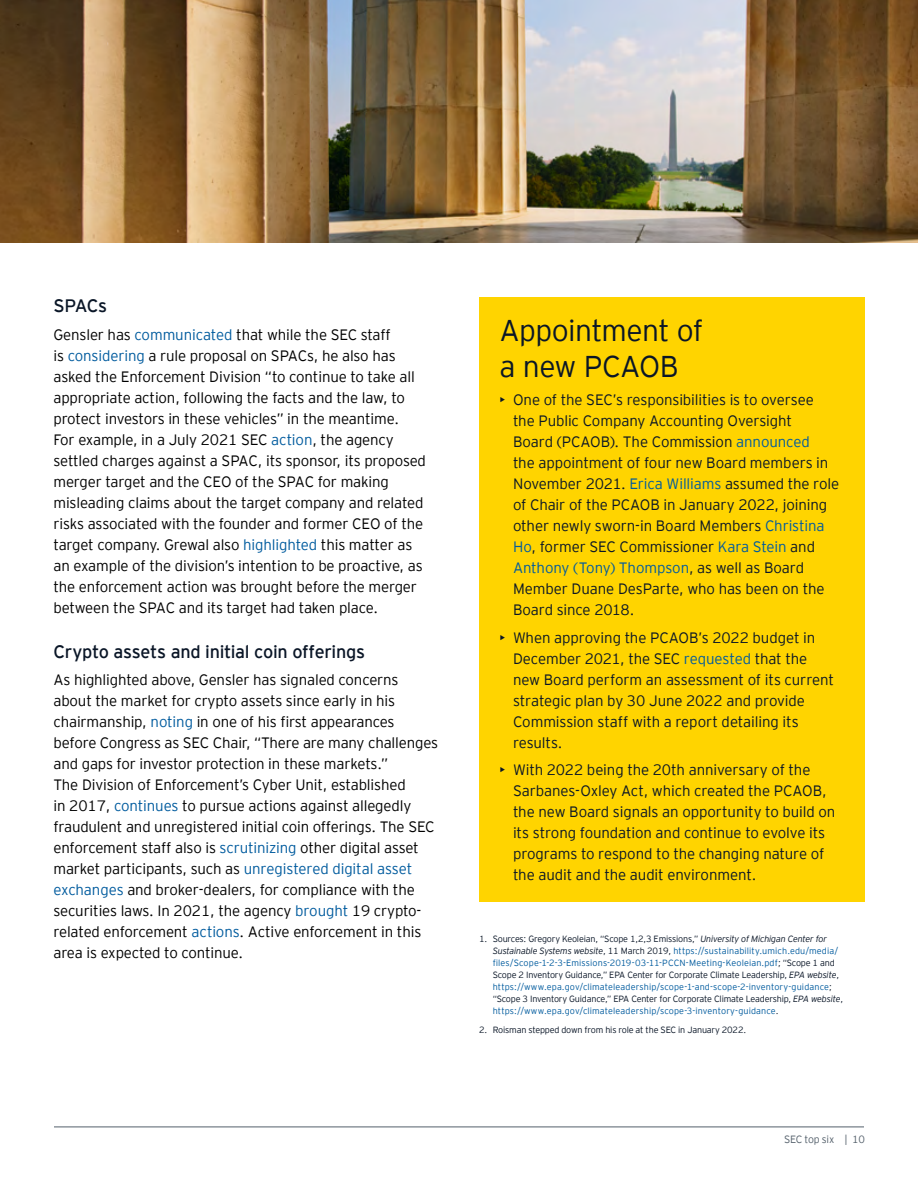
<style>
.page{position:relative;width:918px;height:1188px;background:#fff}
.page>*{position:absolute;margin:0;border:0;box-sizing:border-box;transform-origin:0 0}
.t1{font:300 30px/36px "EY Interstate";letter-spacing:-.02em;color:#0a1627}
.t2{font:18px "EY Interstate";letter-spacing:-.015em;color:#0a1627}
.t3{font:300 15px/21px "EY Interstate";letter-spacing:-.01em;color:#000}
.t4{font:300 15px/21px "EY Interstate";letter-spacing:-.005em;color:#0a1627}
.t5{font:300 10.5px "EY Interstate";letter-spacing:-.02em;color:#54606b}
.t6{font:300 9px/12px "EY Interstate";letter-spacing:-.005em;color:#005b9e}
.t7{font:300 9px "EY Interstate";letter-spacing:-.02em;color:#0a1627}
.s1{color:#005b9e}
.s2{color:#0a1627}
.s3{font-style:italic;color:#0a1627}
</style>
<div class="page">
<hr style="left:54px;top:1127px;width:810px;height:1px;background:#54606b">
<div style="left:479px;top:297px;width:386px;height:604px;background:#ffd400"></div>
<img style="left:0;top:0;width:918px;height:243px">
<p class="t2" style="left:53px;top:293px;width:55px">SPACs</p>
<p class="t3" style="left:53px;top:323px;width:374px">Gensler has <span class="s1">communicated</span> that while the SEC staff<br>is <span class="s1">considering</span> a rule proposal on SPACs, he also has asked the Enforcement Division “to continue to take all appropriate action, following the facts and the law, to protect investors in these vehicles” in the meantime.<br>For example, in a July 2021 SEC <span class="s1">action</span>, the agency settled charges against a SPAC, its sponsor, its proposed merger target and the CEO of the SPAC for making misleading claims about the target company and related risks associated with the founder and former CEO of the target company. Grewal also <span class="s1">highlighted</span> this matter as an example of the division’s intention to be proactive, as the enforcement action was brought before the merger between the SPAC and its target had taken place.</p>
<p class="t2" style="left:53px;top:638px;width:313px">Crypto assets and initial coin offerings</p>
<p class="t3" style="left:53px;top:669px;width:386px">As highlighted above, Gensler has signaled concerns about the market for crypto assets since early in his chairmanship, <span class="s1">noting</span> in one of his first appearances before Congress as SEC Chair, “There are many challenges and gaps for investor protection in these markets.”<br>The Division of Enforcement’s Cyber Unit, established<br>in 2017, <span class="s1">continues</span> to pursue actions against allegedly fraudulent and unregistered initial coin offerings. The SEC enforcement staff also is <span class="s1">scrutinizing</span> other digital asset market participants, such as <span class="s1">unregistered digital asset exchanges</span> and broker-dealers, for compliance with the securities laws. In 2021, the agency <span class="s1">brought</span> 19 crypto&shy;related enforcement <span class="s1">actions</span>. Active enforcement in this area is expected to continue.</p>
<h1 class="t1" style="left:500px;top:311px;width:205px">Appointment of a new PCAOB</h1>
<p class="t4" style="left:513px;top:388px;width:328px;text-indent:-14px">• One of the SEC’s responsibilities is to oversee the Public Company Accounting Oversight<br>Board (PCAOB). The Commission <span class="s1">announced<br></span>the appointment of four new Board members in November 2021. <span class="s1">Erica Williams</span> assumed the role of Chair of the PCAOB in January 2022, joining other newly sworn-in Board Members <span class="s1">Christina Ho</span>, former SEC Commissioner <span class="s1">Kara Stein</span> and <span class="s1">Anthony (Tony) Thompson</span>, as well as Board Member Duane DesParte, who has been on the Board since 2018.</p>
<p class="t4" style="left:513px;top:626px;width:323px;text-indent:-14px">• When approving the PCAOB’s 2022 budget in December 2021, the SEC <span class="s1">requested</span> that the new Board perform an assessment of its current strategic plan by 30 June 2022 and provide Commission staff with a report detailing its results.</p>
<p class="t4" style="left:513px;top:759px;width:324px;text-indent:-14px">• With 2022 being the 20th anniversary of the Sarbanes-Oxley Act, which created the PCAOB, the new Board signals an opportunity to build on its strong foundation and continue to evolve its programs to respond to the changing nature of the audit and the audit environment.</p>
<p class="t6" style="left:493px;top:933px;width:352px;text-indent:-13px"><span class="s2">1. Sources: Gregory Keoleian, “Scope 1,2,3 Emissions,”</span> <span class="s3">University of Michigan Center for Sustainable Systems website</span><span class="s2">, 11 March 2019,</span> https://sustainability.umich.edu/media/ files/Scope-1-2-3-Emissions-2019-03-11-PCCN-Meeting-Keoleian.pdf<span class="s2">; “Scope 1 and Scope 2 Inventory Guidance,” EPA Center for Corporate Climate Leadership,</span> <span class="s3">EPA website</span><span class="s2">, </span>https://www.epa.gov/climateleadership/scope-1-and-scope-2-inventory-guidance<span class="s2">; “Scope 3 Inventory Guidance,” EPA Center for Corporate Climate Leadership,</span> <span class="s3">EPA website</span><span class="s2">, </span>https://www.epa.gov/climateleadership/scope-3-inventory-guidance<span class="s2">.</span></p>
<p class="t7" style="left:479px;top:1024px;width:268px">2. Roisman stepped down from his role at the SEC in January 2022.</p>
<p class="t5" style="left:784px;top:1132px;width:82px">SEC top six | 10</p>
</div>
